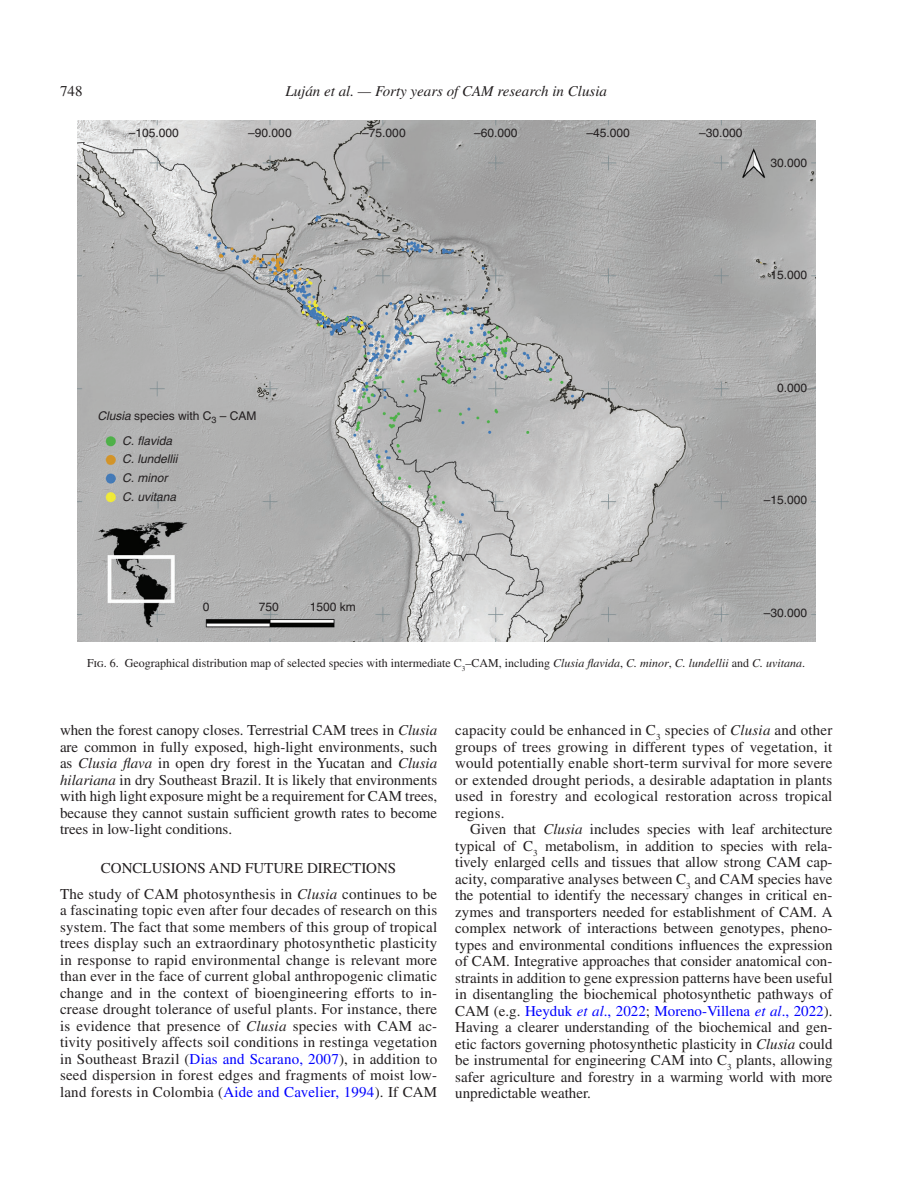
<style>
.page{position:relative;width:918px;height:1186px;background:#fff}
.page>*{position:absolute;margin:0;border:0;box-sizing:border-box;transform-origin:0 0}
.t1{font:15px/16.5px "Times LT Std";color:#231f20;text-align:justify}
.t2{font:italic 15px "Times LT Std";color:#231f20}
.t3{font:12px "Times LT Std";color:#231f20}
.t4{font:12px/24.8px "Helvetica";color:#231f20}
.t5{font:italic 12px/18.8px "Helvetica";color:#231f20}
.s1{font-style:italic}
.s2{color:#00f}
.s3{font-style:italic;color:#00f}
</style>
<div class="page">
<img style="left:77px;top:120px;width:738px;height:522px">
<p class="t1" style="left:60px;top:83px;width:24px">748</p>
<p class="t2" style="left:285px;top:83px;width:323px">Luján et al. — Forty years of CAM research in Clusia</p>
<p class="t4" style="left:129px;top:120px;width:52px">–105.000</p>
<p class="t4" style="left:248px;top:120px;width:45px">–90.000</p>
<p class="t4" style="left:362px;top:120px;width:45px">–75.000</p>
<p class="t4" style="left:474px;top:120px;width:45px">–60.000</p>
<p class="t4" style="left:586px;top:120px;width:45px">–45.000</p>
<p class="t4" style="left:699px;top:120px;width:45px">–30.000</p>
<p class="t4" style="left:771px;top:150px;width:38px">30.000</p>
<p class="t4" style="left:771px;top:263px;width:38px">15.000</p>
<p class="t4" style="left:122px;top:403px;width:136px;text-indent:-25px"><span class="s1">Clusia</span> species with C<sub>3</sub> – CAM<br><span class="s1">C. flavida</span></p>
<p class="t5" style="left:122px;top:450px;width:57px">C. lundellii<br>C. minor<br>C. uvitana</p>
<p class="t4" style="left:203px;top:594px;width:8px">0</p>
<p class="t4" style="left:259px;top:594px;width:22px">750</p>
<p class="t4" style="left:310px;top:594px;width:48px">1500 km</p>
<p class="t4" style="left:777px;top:375px;width:32px">0.000</p>
<p class="t4" style="left:764px;top:488px;width:45px">–15.000</p>
<p class="t4" style="left:764px;top:600px;width:45px">–30.000</p>
<p class="t3" style="left:87px;top:656px;width:720px">Fig. 6. Geographical distribution map of selected species with intermediate C<sub>3</sub>–CAM, including <span class="s1">Clusia flavida</span>, <span class="s1">C. minor</span>, <span class="s1">C. lundellii</span> and <span class="s1">C. uvitana</span>.</p>
<p class="t1" style="left:60px;top:722px;width:379px">when the forest canopy closes. Terrestrial CAM trees in <span class="s1">Clusia </span>are common in fully exposed, high-light environments, such as <span class="s1">Clusia flava</span> in open dry forest in the Yucatan and <span class="s1">Clusia hilariana</span> in dry Southeast Brazil. It is likely that environments with high light exposure might be a requirement for CAM trees, because they cannot sustain sufficient growth rates to become trees in low-light conditions.</p>
<p class="t1" style="left:60px;top:855px;width:379px;line-height:25.5px;text-align:center">CONCLUSIONS AND FUTURE DIRECTIONS<br>The study of CAM photosynthesis in <span class="s1">Clusia</span> continues to be</p>
<p class="t1" style="left:60px;top:902px;width:379px">a fascinating topic even after four decades of research on this system. The fact that some members of this group of tropical trees display such an extraordinary photosynthetic plasticity in response to rapid environmental change is relevant more than ever in the face of current global anthropogenic climatic change and in the context of bioengineering efforts to in&shy;crease drought tolerance of useful plants. For instance, there is evidence that presence of <span class="s1">Clusia</span> species with CAM ac&shy;tivity positively affects soil conditions in restinga vegetation in Southeast Brazil (<span class="s2">Dias and Scarano, 2007</span>), in addition to seed dispersion in forest edges and fragments of moist low&shy;land forests in Colombia (<span class="s2">Aide and Cavelier, 1994</span>). If CAM</p>
<p class="t1" style="left:455px;top:722px;width:379px">capacity could be enhanced in C<sub>3</sub> species of <span class="s1">Clusia</span> and other groups of trees growing in different types of vegetation, it would potentially enable short-term survival for more severe or extended drought periods, a desirable adaptation in plants used in forestry and ecological restoration across tropical regions.</p>
<p class="t1" style="left:455px;top:821px;width:379px;text-indent:15px">Given that <span class="s1">Clusia</span> includes species with leaf architecture typical of C<sub>3</sub> metabolism, in addition to species with rela&shy;tively enlarged cells and tissues that allow strong CAM cap&shy;acity, comparative analyses between C<sub>3</sub> and CAM species have the potential to identify the necessary changes in critical en&shy;zymes and transporters needed for establishment of CAM. A complex network of interactions between genotypes, pheno&shy;types and environmental conditions influences the expression of CAM. Integrative approaches that consider anatomical con&shy;straints in addition to gene expression patterns have been useful in disentangling the biochemical photosynthetic pathways of CAM (e.g. <span class="s2">Heyduk</span> <span class="s3">et al</span><span class="s2">., 2022</span>; <span class="s2">Moreno-Villena</span> <span class="s3">et al</span><span class="s2">., 2022</span>).<br>Having a clearer understanding of the biochemical and gen&shy;etic factors governing photosynthetic plasticity in <span class="s1">Clusia</span> could be instrumental for engineering CAM into C<sub>3</sub> plants, allowing safer agriculture and forestry in a warming world with more unpredictable weather.</p>
</div>
